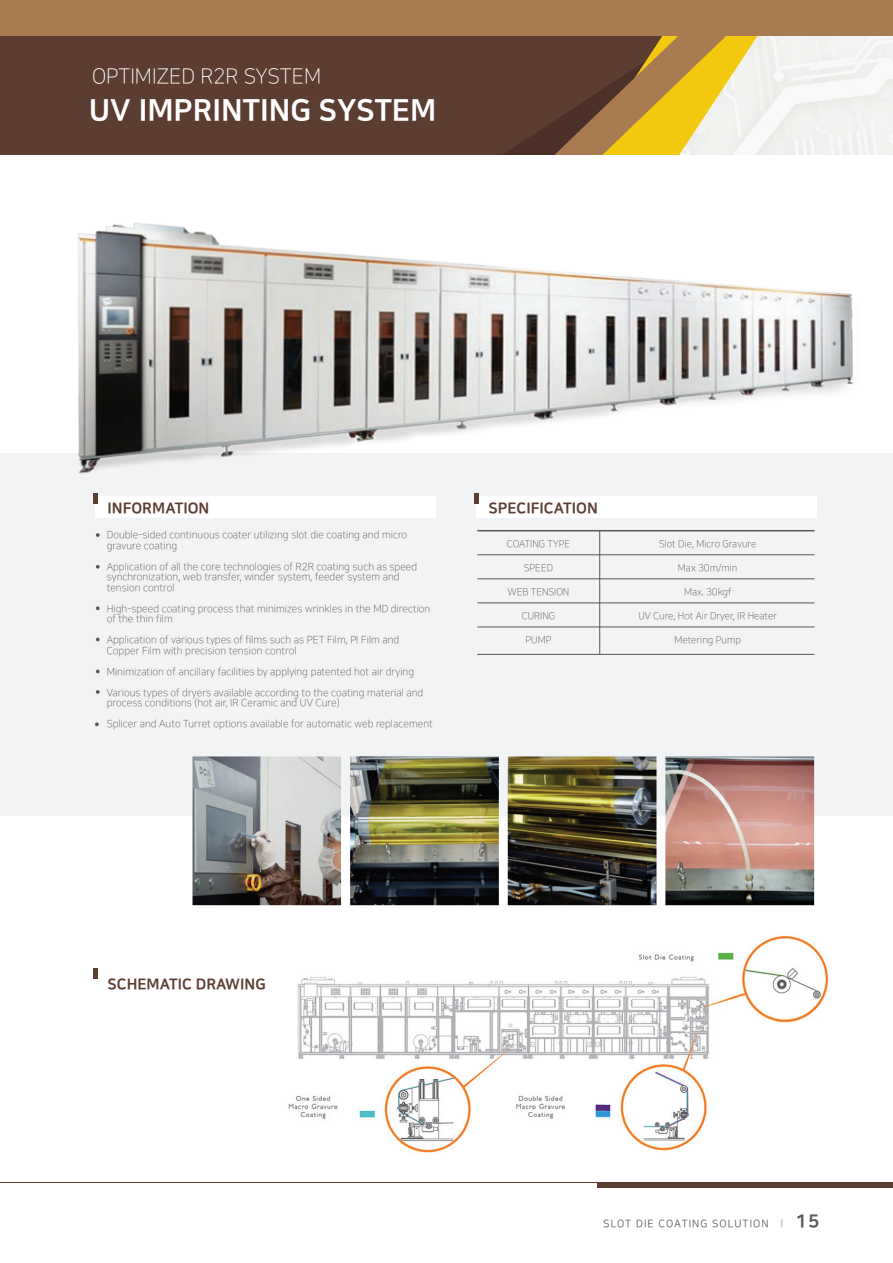
<style>
.page{position:relative;width:893px;height:1263px;background:#fff}
.page>*{position:absolute;margin:0;border:0;box-sizing:border-box;transform-origin:0 0}
.t1{font:30px "Nanum Square EB";color:#fff}
.t2{font:21px "Nanum Square L";color:#fff}
.t3{font:15px "Nanum Square EB";color:#5b3d32}
.t4{font:10.5px "Nanum Square R";letter-spacing:.1em;color:#57585a}
.t5{font:10.2px/10.5px "Nanum Square L";color:#57585a}
.t6{font:9.75px "Nanum Square L";color:#57585a}
.s1{font-family:"Nanum Square L"}
.s2{font-family:"Nanum Square EB";font-size:18px}
</style>
<div class="page">
<div style="left:0;top:453px;width:893px;height:363px;background:#f2f3f4"></div>
<div style="left:0;top:33px;width:677px;height:125px;background:#5b3d32"></div>
<img style="left:863px;top:35px;width:30px;height:120px">
<div style="left:0;top:0;width:893px;height:35px;background:#a97b50"></div>
<div style="left:0;top:155px;width:893px;height:59px;background:#fff"></div>
<div style="left:598px;top:1182px;width:295px;height:5px;background:#5b3d32"></div>
<hr style="left:0;top:1182px;width:893px;height:1px;background:#5b3d32">
<img style="left:288px;top:936px;width:541px;height:217px">
<hr style="left:94px;top:969px;width:4px;height:10px;background:#5b3d32">
<img style="left:192px;top:773px;width:622px;height:132px">
<img style="left:69px;top:35px;width:794px;height:738px">
<p class="t2" style="left:92px;top:65px;width:231px">OPTIMIZED R2R SYSTEM</p>
<p class="t1" style="left:89px;top:94px;width:349px">UV IMPRINTING SYSTEM</p>
<p class="t3" style="left:108px;top:500px;width:103px">INFORMATION</p>
<p class="t5" style="left:107px;top:530px;width:302px">Double-sided continuous coater utilizing slot die coating and micro gravure coating</p>
<p class="t5" style="left:107px;top:561px;width:312px">Application of all the core technologies of R2R coating such as speed synchronization, web transfer, winder system, feeder system and tension control</p>
<p class="t5" style="left:107px;top:603px;width:325px">High-speed coating process that minimizes wrinkles in the MD direction of the thin film</p>
<p class="t5" style="left:107px;top:635px;width:294px">Application of various types of films such as PET Film, PI Film and<br>Copper Film with precision tension control</p>
<p class="t5" style="left:107px;top:661px;width:318px;line-height:21px">Minimization of ancillary facilities by applying patented hot air drying<br>Various types of dryers available according to the coating material and</p>
<p class="t5" style="left:107px;top:693px;width:328px;line-height:21px">process conditions (hot air, IR Ceramic and UV Cure)<br>Splicer and Auto Turret options available for automatic web replacement</p>
<p class="t3" style="left:488px;top:500px;width:111px">SPECIFICATION</p>
<p class="t6" style="left:507px;top:539px;width:65px">COATING TYPE</p>
<p class="t6" style="left:524px;top:563px;width:31px">SPEED</p>
<p class="t6" style="left:507px;top:587px;width:63px">WEB TENSION</p>
<p class="t6" style="left:522px;top:611px;width:35px">CURING</p>
<p class="t6" style="left:526px;top:635px;width:27px">PUMP</p>
<p class="t6" style="left:659px;top:539px;width:99px">Slot Die, Micro Gravure</p>
<p class="t6" style="left:678px;top:563px;width:61px">Max 30m/min</p>
<p class="t6" style="left:684px;top:587px;width:49px">Max. 30kgf</p>
<p class="t6" style="left:638px;top:611px;width:140px">UV Cure, Hot Air Dryer, IR Heater</p>
<p class="t6" style="left:674px;top:635px;width:68px">Metering Pump</p>
<p class="t3" style="left:107px;top:976px;width:160px">SCHEMATIC DRAWING</p>
<p class="t4" style="left:603px;top:1218px;width:217px">SLOT DIE COATING SOLUTION <span class="s1">l</span> <span class="s2">15</span></p>
</div>
